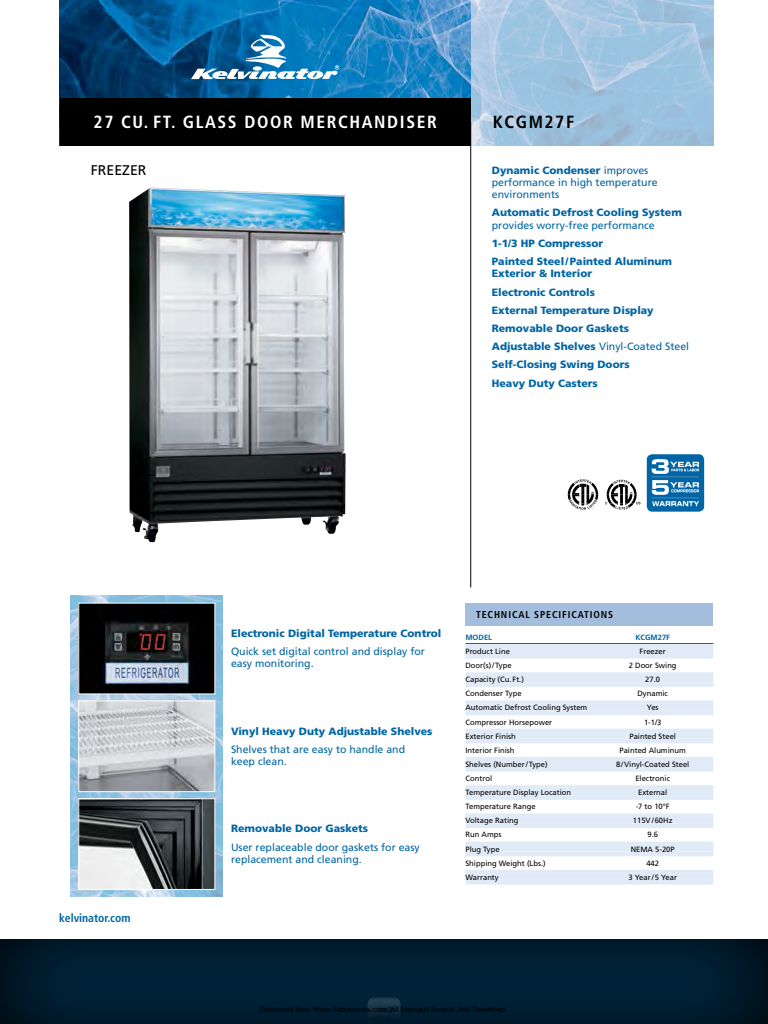
<style>
.page{position:relative;width:768px;height:1024px;background:#fff}
.page>*{position:absolute;margin:0;border:0;box-sizing:border-box;transform-origin:0 0}
.Product_Headline{font:700 condensed 17.6px "Frutiger";letter-spacing:.09em;color:#fff}
.FEATURES_SPEC_HEAD{font:700 condensed 17.6px "Frutiger";letter-spacing:.09em;color:#000}
.REFER_FREEZER_Call_O{font:14.1px "Frutiger";color:#000}
.t1{font:700 condensed 11.7px "Frutiger";letter-spacing:-.005em;color:#0065a4}
.METUFF_Features_Bold{font:900 10.6px/12.3px "Frutiger";color:#0065a4}
.METUFF_Features_Bold-2{font:10.6px/12.3px "Frutiger";color:#0065a4}
.t2{font:700 condensed 10px "Frutiger";letter-spacing:.09em;color:#000}
.Chart_Left_Col_Rule{font:7.6px "Frutiger";color:#000}
.Right_Col__Data_Char{font:7.6px "Frutiger";color:#000}
.Chart_Left_Col_No_Ru{font:7.6px "Frutiger";color:#000}
.Model___Chart_Head{font:700 7.6px "Frutiger";color:#0065a4}
.SubHeads_Chart{font:700 7.6px "Frutiger";color:#0065a4}
.t3{font:7.5px "Arial";color:#000}
.s1{font-weight:900}
.s2{font-weight:400}
</style>
<div class="page">
<img style="left:59px;top:0;width:412px;height:145px">
<svg style="left:471px;top:0;width:242px;height:145px;background:#a1c4e0"></svg>
<hr style="left:470px;top:122px;width:1px;height:465px;background:#000">
<svg style="left:191px;top:35px;width:148px;height:44px"></svg>
<div style="left:465px;top:603px;width:248px;height:22px;background:#a4bddc"></div>
<img style="left:71px;top:596px;width:152px;height:301px">
<img style="left:80px;top:800px;width:133px;height:88px">
<div style="left:78px;top:798px;width:137px;height:92px;border:1px solid #fff"></div>
<img style="left:80px;top:703px;width:133px;height:87px">
<div style="left:78px;top:701px;width:137px;height:91px;border:1px solid #fff"></div>
<img style="left:80px;top:605px;width:133px;height:87px">
<hr style="left:465px;top:643px;width:248px;height:1px;background:#0065a4">
<div style="left:465px;top:644px;width:248px;height:10px;background:#e1ebf7"></div>
<div style="left:465px;top:654px;width:248px;height:5px;background:#e1ebf7"></div>
<div style="left:465px;top:672px;width:248px;height:10px;background:#e1ebf7"></div>
<div style="left:465px;top:682px;width:248px;height:5px;background:#e1ebf7"></div>
<div style="left:465px;top:700px;width:248px;height:10px;background:#e1ebf7"></div>
<div style="left:465px;top:710px;width:248px;height:5px;background:#e1ebf7"></div>
<div style="left:465px;top:729px;width:248px;height:10px;background:#e1ebf7"></div>
<hr style="left:465px;top:739px;width:248px;height:4px;background:#e1ebf7">
<div style="left:465px;top:757px;width:248px;height:10px;background:#e1ebf7"></div>
<div style="left:465px;top:767px;width:248px;height:5px;background:#e1ebf7"></div>
<div style="left:465px;top:785px;width:248px;height:10px;background:#e1ebf7"></div>
<div style="left:465px;top:795px;width:248px;height:5px;background:#e1ebf7"></div>
<div style="left:465px;top:813px;width:248px;height:10px;background:#e1ebf7"></div>
<div style="left:465px;top:823px;width:248px;height:5px;background:#e1ebf7"></div>
<div style="left:465px;top:842px;width:248px;height:10px;background:#e1ebf7"></div>
<hr style="left:465px;top:852px;width:248px;height:4px;background:#e1ebf7">
<div style="left:465px;top:870px;width:248px;height:10px;background:#e1ebf7"></div>
<div style="left:465px;top:880px;width:248px;height:5px;background:#e1ebf7"></div>
<img style="left:129px;top:187px;width:217px;height:355px">
<svg style="left:605px;top:480px;width:35px;height:30px"></svg>
<svg style="left:568px;top:479px;width:30px;height:31px"></svg>
<div style="left:647px;top:454px;width:57px;height:58px;background:#0065a4;border-radius:5px"></div>
<svg style="left:652px;top:459px;width:47px;height:47px"></svg>
<div style="left:60px;top:98px;width:411px;height:47px;background:#000"></div>
<div style="left:0;top:930px;width:768px;height:94px;background:#0065a4;opacity:.5"></div>
<svg style="left:367px;top:997px;width:34px;height:27px"></svg>
<img style="left:379px;top:1006px;width:16px;height:8px">
<img style="left:373px;top:1014px;width:16px;height:8px">
<p class="Product_Headline" style="left:94px;top:112px;width:345px">27 CU. FT. GLASS DOOR MERCHANDISER</p>
<p class="FEATURES_SPEC_HEAD" style="left:493px;top:112px;width:83px">KCGM27F</p>
<p class="REFER_FREEZER_Call_O" style="left:91px;top:161px;width:57px">FREEZER</p>
<p class="METUFF_Features_Bold-2" style="left:492px;top:164px;width:167px"><span class="s1">Dynamic Condenser</span> improves performance in high temperature environments</p>
<p class="METUFF_Features_Bold" style="left:492px;top:206px;width:192px">Automatic Defrost Cooling System <span class="s2">provides worry-free performance</span></p>
<p class="METUFF_Features_Bold" style="left:492px;top:237px;width:113px">1-1/3 HP Compressor</p>
<p class="METUFF_Features_Bold" style="left:492px;top:255px;width:182px">Painted Steel/Painted Aluminum<br>Exterior &amp; Interior</p>
<p class="METUFF_Features_Bold" style="left:492px;top:286px;width:105px">Electronic Controls</p>
<p class="METUFF_Features_Bold" style="left:492px;top:304px;width:163px">External Temperature Display</p>
<p class="METUFF_Features_Bold" style="left:492px;top:322px;width:139px">Removable Door Gaskets</p>
<p class="METUFF_Features_Bold" style="left:492px;top:340px;width:199px">Adjustable Shelves <span class="s2">Vinyl-Coated Steel</span></p>
<p class="METUFF_Features_Bold" style="left:492px;top:358px;width:139px">Self-Closing Swing Doors</p>
<p class="METUFF_Features_Bold" style="left:492px;top:377px;width:108px">Heavy Duty Casters</p>
<p class="t1" style="left:59px;top:911px;width:73px">kelvinator.com</p>
<p class="METUFF_Features_Bold" style="left:231px;top:627px;width:212px">Electronic Digital Temperature Control</p>
<p class="METUFF_Features_Bold-2" style="left:231px;top:645px;width:196px">Quick set digital control and display for easy monitoring.</p>
<p class="METUFF_Features_Bold" style="left:231px;top:725px;width:203px">Vinyl Heavy Duty Adjustable Shelves</p>
<p class="METUFF_Features_Bold-2" style="left:231px;top:743px;width:176px">Shelves that are easy to handle and keep clean.</p>
<p class="METUFF_Features_Bold" style="left:231px;top:822px;width:139px">Removable Door Gaskets</p>
<p class="METUFF_Features_Bold-2" style="left:231px;top:841px;width:190px">User replaceable door gaskets for easy replacement and cleaning.</p>
<p class="t2" style="left:476px;top:609px;width:139px">TECHNICAL SPECIFICATIONS</p>
<p class="SubHeads_Chart" style="left:465px;top:633px;width:28px">MODEL</p>
<p class="Chart_Left_Col_Rule" style="left:465px;top:647px;width:46px">Product Line</p>
<p class="Chart_Left_Col_No_Ru" style="left:465px;top:661px;width:48px">Door(s)/Type</p>
<p class="Chart_Left_Col_Rule" style="left:465px;top:675px;width:60px">Capacity (Cu.Ft.)</p>
<p class="Chart_Left_Col_No_Ru" style="left:465px;top:689px;width:58px">Condenser Type</p>
<p class="Chart_Left_Col_Rule" style="left:465px;top:703px;width:123px">Automatic Defrost Cooling System</p>
<p class="Chart_Left_Col_No_Ru" style="left:465px;top:717px;width:88px">Compressor Horsepower</p>
<p class="Chart_Left_Col_Rule" style="left:465px;top:732px;width:52px">Exterior Finish</p>
<p class="Chart_Left_Col_No_Ru" style="left:465px;top:746px;width:51px">Interior Finish</p>
<p class="Chart_Left_Col_Rule" style="left:465px;top:760px;width:84px">Shelves (Number/Type)</p>
<p class="Chart_Left_Col_No_Ru" style="left:465px;top:774px;width:28px">Control</p>
<p class="Chart_Left_Col_Rule" style="left:465px;top:788px;width:107px">Temperature Display Location</p>
<p class="Chart_Left_Col_No_Ru" style="left:465px;top:802px;width:72px">Temperature Range</p>
<p class="Chart_Left_Col_Rule" style="left:465px;top:816px;width:54px">Voltage Rating</p>
<p class="Chart_Left_Col_No_Ru" style="left:465px;top:830px;width:37px">Run Amps</p>
<p class="Chart_Left_Col_Rule" style="left:465px;top:844px;width:36px">Plug Type</p>
<p class="Chart_Left_Col_No_Ru" style="left:465px;top:859px;width:82px">Shipping Weight (Lbs.)</p>
<p class="Chart_Left_Col_Rule" style="left:465px;top:873px;width:35px">Warranty</p>
<p class="Model___Chart_Head" style="left:635px;top:633px;width:36px">KCGM27F</p>
<p class="Right_Col__Data_Char" style="left:640px;top:647px;width:28px">Freezer</p>
<p class="Right_Col__Data_Char" style="left:629px;top:661px;width:49px">2 Door Swing</p>
<p class="Right_Col__Data_Char" style="left:645px;top:675px;width:16px">27.0</p>
<p class="Right_Col__Data_Char" style="left:637px;top:689px;width:32px">Dynamic</p>
<p class="Right_Col__Data_Char" style="left:647px;top:703px;width:13px">Yes</p>
<p class="Right_Col__Data_Char" style="left:644px;top:717px;width:19px">1-1/3</p>
<p class="Right_Col__Data_Char" style="left:629px;top:732px;width:48px">Painted Steel</p>
<p class="Right_Col__Data_Char" style="left:619px;top:746px;width:68px">Painted Aluminum</p>
<p class="Right_Col__Data_Char" style="left:616px;top:760px;width:75px">8/Vinyl-Coated Steel</p>
<p class="Right_Col__Data_Char" style="left:635px;top:774px;width:36px">Electronic</p>
<p class="Right_Col__Data_Char" style="left:638px;top:788px;width:31px">External</p>
<p class="Right_Col__Data_Char" style="left:636px;top:802px;width:35px">-7 to 10°F</p>
<p class="Right_Col__Data_Char" style="left:633px;top:816px;width:41px">115V/60Hz</p>
<p class="Right_Col__Data_Char" style="left:647px;top:830px;width:12px">9.6</p>
<p class="Right_Col__Data_Char" style="left:631px;top:844px;width:46px">NEMA 5-20P</p>
<p class="Right_Col__Data_Char" style="left:646px;top:859px;width:14px">442</p>
<p class="Right_Col__Data_Char" style="left:628px;top:873px;width:50px">3 Year/5 Year</p>
<p class="t3" style="left:260px;top:1006px;width:249px">Download from Www.Somanuals.com. All Manuals Search And Download.</p>
</div>
